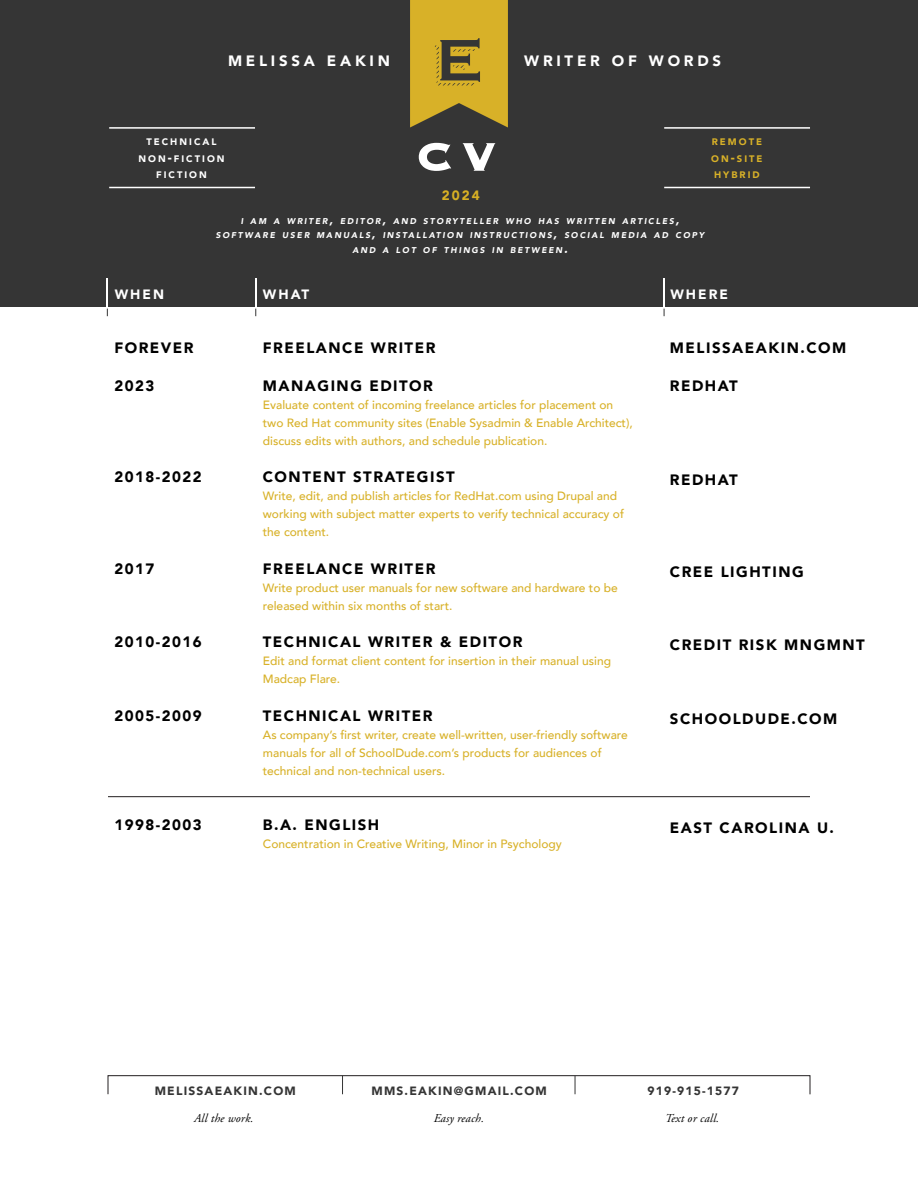
<style>
.page{position:relative;width:918px;height:1188px;background:#fff}
.page>*{position:absolute;margin:0;border:0;box-sizing:border-box;transform-origin:0 0}
.t1{font:700 52.5px "Copperplate";color:#fff}
.t2{font:900 15px "Avenir";letter-spacing:.1em;color:#000}
.t3{font:900 15px "Avenir";letter-spacing:.25em;color:#fff}
.t4{font:900 13.5px "Avenir";color:#fff}
.t5{font:900 13.5px "Avenir";color:#d7b024}
.t6{font:500 12px/18px "Avenir";color:#d8b128}
.t7{font:900 12px "Avenir";letter-spacing:.1em;color:#353535}
.t8{font:italic 12px "Adobe Garamond Pro";letter-spacing:.015em;color:#000}
.t9{font:900 9.45px/16.2px "Avenir";letter-spacing:.215em;color:#fff;text-align:center}
.t10{font:900 9.45px/16.2px "Avenir";letter-spacing:.215em;color:#d8b128;text-align:justify}
.t11{font:italic 900 8.4px/14.4px "Avenir";letter-spacing:.215em;color:#fff;text-align:center}
.s1{font-size:13.5px}
.s2{font-size:12px}
</style>
<div class="page">
<div style="left:0;top:0;width:918px;height:307px;background:#353535"></div>
<svg style="left:410px;top:0;width:98px;height:128px"></svg>
<hr style="left:107px;top:279px;width:1px;height:30px;background:#fff">
<hr style="left:255px;top:279px;width:1px;height:30px;background:#fff">
<hr style="left:663px;top:279px;width:2px;height:30px;background:#fff">
<svg style="left:342px;top:1077px;width:1px;height:16px"></svg>
<div style="left:108px;top:1075px;width:702px;height:20px;border:1px solid #231f20"></div>
<svg style="left:575px;top:1076px;width:1px;height:18px"></svg>
<hr style="left:108px;top:796px;width:702px;height:1px;background:#231f20">
<hr style="left:664px;top:187px;width:146px;height:1px;background:#fff">
<hr style="left:664px;top:127px;width:146px;height:2px;background:#fff">
<hr style="left:109px;top:187px;width:146px;height:1px;background:#fff">
<hr style="left:109px;top:127px;width:146px;height:2px;background:#fff">
<p class="t3" style="left:228px;top:48px;width:163px">MELISSA EAKIN</p>
<p class="t3" style="left:524px;top:48px;width:198px">WRITER OF WORDS</p>
<p class="t9" style="left:138px;top:134px;width:88px">TECHNICAL<br>NON<span class="s1">-</span>FICTION<br>FICTION</p>
<h1 class="t1" style="left:416px;top:122px;width:82px">CV</h1>
<p class="t5" style="left:442px;top:184px;width:40px">2024</p>
<p class="t10" style="left:711px;top:134px;width:53px">REMOTE ON<span class="s1">-</span>SITE HYBRID</p>
<p class="t11" style="left:216px;top:214px;width:490px">I AM A WRITER<span class="s2">,</span> EDITOR<span class="s2">,</span> AND STORYTELLER WHO HAS WRITTEN ARTICLES<span class="s2">,<br></span>SOFTWARE USER MANUALS<span class="s2">,</span> INSTALLATION INSTRUCTIONS<span class="s2">,</span> SOCIAL MEDIA AD COPY<br>AND A LOT OF THINGS IN BETWEEN<span class="s2">.</span></p>
<p class="t4" style="left:115px;top:283px;width:28px">WHEN</p>
<p class="t4" style="left:263px;top:283px;width:27px">WHAT</p>
<p class="t4" style="left:670px;top:283px;width:27px">WHERE</p>
<p class="t2" style="left:114px;top:335px;width:81px">FOREVER</p>
<p class="t2" style="left:114px;top:373px;width:42px">2023</p>
<p class="t2" style="left:114px;top:464px;width:89px">2018-2022</p>
<p class="t2" style="left:114px;top:556px;width:42px">2017</p>
<p class="t2" style="left:114px;top:629px;width:89px">2010-2016</p>
<p class="t2" style="left:114px;top:703px;width:89px">2005-2009</p>
<p class="t2" style="left:263px;top:335px;width:174px">FREELANCE WRITER</p>
<p class="t2" style="left:263px;top:373px;width:172px">MANAGING EDITOR</p>
<p class="t6" style="left:263px;top:395px;width:371px">Evaluate content of incoming freelance articles for placement on two Red Hat community sites (Enable Sysadmin &amp; Enable Architect), discuss edits with authors, and schedule publication.</p>
<p class="t2" style="left:263px;top:464px;width:193px">CONTENT STRATEGIST</p>
<p class="t6" style="left:263px;top:487px;width:363px">Write, edit, and publish articles for RedHat.com using Drupal and working with subject matter experts to verify technical accuracy of the content.</p>
<p class="t2" style="left:263px;top:556px;width:174px">FREELANCE WRITER</p>
<p class="t6" style="left:263px;top:578px;width:357px">Write product user manuals for new software and hardware to be released within six months of start.</p>
<p class="t2" style="left:263px;top:629px;width:261px">TECHNICAL WRITER &amp; EDITOR</p>
<p class="t6" style="left:263px;top:652px;width:350px">Edit and format client content for insertion in their manual using<br>Madcap Flare.</p>
<p class="t2" style="left:263px;top:703px;width:171px">TECHNICAL WRITER</p>
<p class="t6" style="left:263px;top:725px;width:366px">As company’s first writer, create well-written, user-friendly software manuals for all of SchoolDude.com’s products for audiences of technical and non-technical users.</p>
<p class="t2" style="left:670px;top:335px;width:178px">MELISSAEAKIN.COM</p>
<p class="t2" style="left:670px;top:373px;width:69px">REDHAT</p>
<p class="t2" style="left:670px;top:467px;width:69px">REDHAT</p>
<p class="t2" style="left:670px;top:559px;width:135px">CREE LIGHTING</p>
<p class="t2" style="left:670px;top:632px;width:196px">CREDIT RISK MNGMNT</p>
<p class="t2" style="left:670px;top:706px;width:169px">SCHOOLDUDE.COM</p>
<p class="t2" style="left:114px;top:812px;width:89px">1998-2003</p>
<p class="t2" style="left:263px;top:812px;width:118px">B.A. ENGLISH</p>
<p class="t6" style="left:263px;top:835px;width:300px">Concentration in Creative Writing, Minor in Psychology</p>
<p class="t2" style="left:670px;top:815px;width:166px">EAST CAROLINA U.</p>
<p class="t7" style="left:155px;top:1081px;width:10px">MELISSAEA</p>
<p class="t7" style="left:234px;top:1081px;width:42px">KIN .COM</p>
<p class="t7" style="left:371px;top:1081px;width:12px">MMS</p>
<p class="t7" style="left:405px;top:1081px;width:80px">.EAKIN@GMAIL</p>
<p class="t7" style="left:510px;top:1081px;width:16px">.COM</p>
<p class="t7" style="left:648px;top:1081px;width:93px">919-915-1577</p>
<p class="t8" style="left:194px;top:1111px;width:61px">All the work.</p>
<p class="t8" style="left:434px;top:1111px;width:52px">Easy reach.</p>
<p class="t8" style="left:665px;top:1111px;width:56px">Text or call.</p>
</div>
